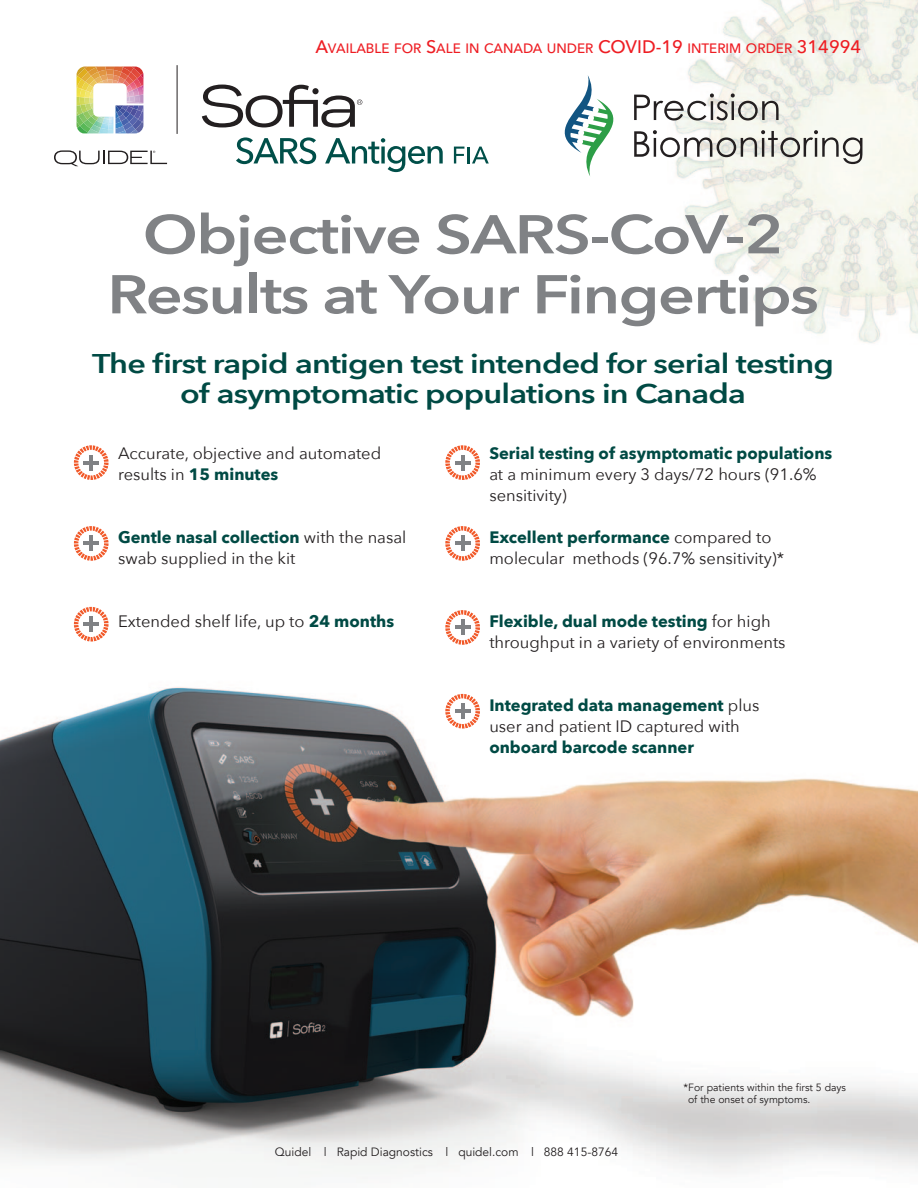
<style>
.page{position:relative;width:918px;height:1188px;background:#fff}
.page>*{position:absolute;margin:0;border:0;box-sizing:border-box;transform-origin:0 0}
.t1{font:600 54px/60px "Avenir Next";letter-spacing:-.025em;color:#808285;text-align:center;scale:1.2 1}
.t2{font:600 27px "Avenir Next";letter-spacing:-.025em;color:#004a44;scale:1.2 1}
.t3{font:16.5px/21px "Avenir Next";color:#231f20}
.t4{font:700 16.5px/21px "Avenir Next";color:#004a44}
.t5{font:500 13.5px "Avenir Next LT Pro";color:#ee1d23}
.t6{font:12px "Avenir";color:#231f20}
.t7{font:10.5px/12px "Avenir";color:#231f20}
.s1{font-size:18px}
.s2{font-weight:700;color:#004a44}
.s3{font-weight:400;color:#231f20}
</style>
<div class="page">
<img style="left:0;top:687px;width:918px;height:485px">
<svg style="left:74px;top:448px;width:30px;height:32px"></svg>
<div style="left:74px;top:445px;width:35px;height:35px;border:4px dashed #f15929;border-radius:50%"></div>
<hr style="left:89px;top:455px;width:4px;height:15px;background:#808285">
<hr style="left:83px;top:461px;width:16px;height:3px;background:#808285">
<svg style="left:74px;top:526px;width:30px;height:32px"></svg>
<div style="left:74px;top:526px;width:35px;height:35px;border:4px dashed #f15929;border-radius:50%"></div>
<hr style="left:89px;top:536px;width:4px;height:15px;background:#808285">
<hr style="left:83px;top:542px;width:16px;height:3px;background:#808285">
<svg style="left:74px;top:607px;width:31px;height:30px"></svg>
<div style="left:74px;top:607px;width:35px;height:35px;border:4px dashed #f15929;border-radius:50%"></div>
<hr style="left:89px;top:616px;width:4px;height:16px;background:#808285">
<hr style="left:83px;top:622px;width:16px;height:4px;background:#808285">
<svg style="left:449px;top:450px;width:31px;height:30px"></svg>
<div style="left:445px;top:445px;width:35px;height:35px;border:4px dashed #f15929;border-radius:50%"></div>
<hr style="left:461px;top:455px;width:3px;height:15px;background:#808285">
<hr style="left:455px;top:461px;width:15px;height:3px;background:#808285">
<svg style="left:449px;top:526px;width:31px;height:35px"></svg>
<div style="left:445px;top:526px;width:35px;height:35px;border:4px dashed #f15929;border-radius:50%"></div>
<hr style="left:461px;top:536px;width:3px;height:15px;background:#808285">
<hr style="left:455px;top:542px;width:15px;height:3px;background:#808285">
<svg style="left:449px;top:610px;width:31px;height:35px"></svg>
<div style="left:445px;top:610px;width:35px;height:35px;border:4px dashed #f15929;border-radius:50%"></div>
<hr style="left:461px;top:620px;width:3px;height:15px;background:#808285">
<hr style="left:455px;top:626px;width:15px;height:3px;background:#808285">
<svg style="left:445px;top:694px;width:38px;height:37px"></svg>
<div style="left:445px;top:694px;width:35px;height:35px;border:4px dashed #f15929;border-radius:50%"></div>
<hr style="left:461px;top:703px;width:3px;height:16px;background:#808285">
<hr style="left:455px;top:709px;width:15px;height:4px;background:#808285">
<img style="left:674px;top:0;width:244px;height:343px">
<img style="left:77px;top:67px;width:66px;height:67px">
<hr style="left:177px;top:65px;width:1px;height:69px;background:#231f20">
<svg style="left:54px;top:150px;width:113px;height:16px"></svg>
<svg style="left:202px;top:85px;width:160px;height:42px"></svg>
<svg style="left:236px;top:137px;width:80px;height:27px"></svg>
<svg style="left:325px;top:138px;width:118px;height:34px"></svg>
<svg style="left:454px;top:147px;width:10px;height:16px"></svg>
<hr style="left:467px;top:147px;width:3px;height:16px;background:#004f49">
<svg style="left:472px;top:147px;width:17px;height:16px"></svg>
<svg style="left:565px;top:75px;width:49px;height:101px"></svg>
<svg style="left:634px;top:93px;width:145px;height:28px"></svg>
<svg style="left:634px;top:130px;width:228px;height:34px"></svg>
<p class="t5" style="left:316px;top:40px;width:547px"><span class="s1">A</span>VAILABLE FOR <span class="s1">S</span>ALE IN CANADA UNDER <span class="s1">COVID-19</span> INTERIM ORDER <span class="s1">314994</span></p>
<p class="t1" style="left:107px;top:206px;width:595px">Objective SARS-CoV-2<br>Results at Your Fingertips</p>
<p class="t2" style="left:92px;top:346px;width:620px">The first rapid antigen test intended for serial testing</p>
<p class="t2" style="left:180px;top:376px;width:473px">of asymptomatic populations in Canada</p>
<p class="t3" style="left:118px;top:443px;width:265px">Accurate, objective and automated results in <span class="s2">15 minutes</span></p>
<p class="t3" style="left:118px;top:527px;width:290px"><span class="s2">Gentle nasal collection</span> with the nasal swab supplied in the kit</p>
<p class="t3" style="left:118px;top:611px;width:278px">Extended shelf life, up to <span class="s2">24 months</span></p>
<p class="t3" style="left:489px;top:443px;width:345px"><span class="s2">Serial testing of asymptomatic populations </span>at a minimum every 3 days/72 hours (91.6% sensitivity)</p>
<p class="t3" style="left:489px;top:527px;width:296px"><span class="s2">Excellent performance</span> compared to molecular methods (96.7% sensitivity)*</p>
<p class="t3" style="left:489px;top:611px;width:298px"><span class="s2">Flexible, dual mode testing</span> for high throughput in a variety of environments</p>
<p class="t4" style="left:489px;top:695px;width:272px">Integrated data management <span class="s3">plus user and patient ID captured with </span>onboard barcode scanner</p>
<p class="t7" style="left:688px;top:1081px;width:159px;text-indent:-4px">*For patients within the first 5 days of the onset of symptoms.</p>
<p class="t6" style="left:275px;top:1144px;width:345px">Quidel l Rapid Diagnostics l quidel.com l 888 415-8764</p>
</div>
